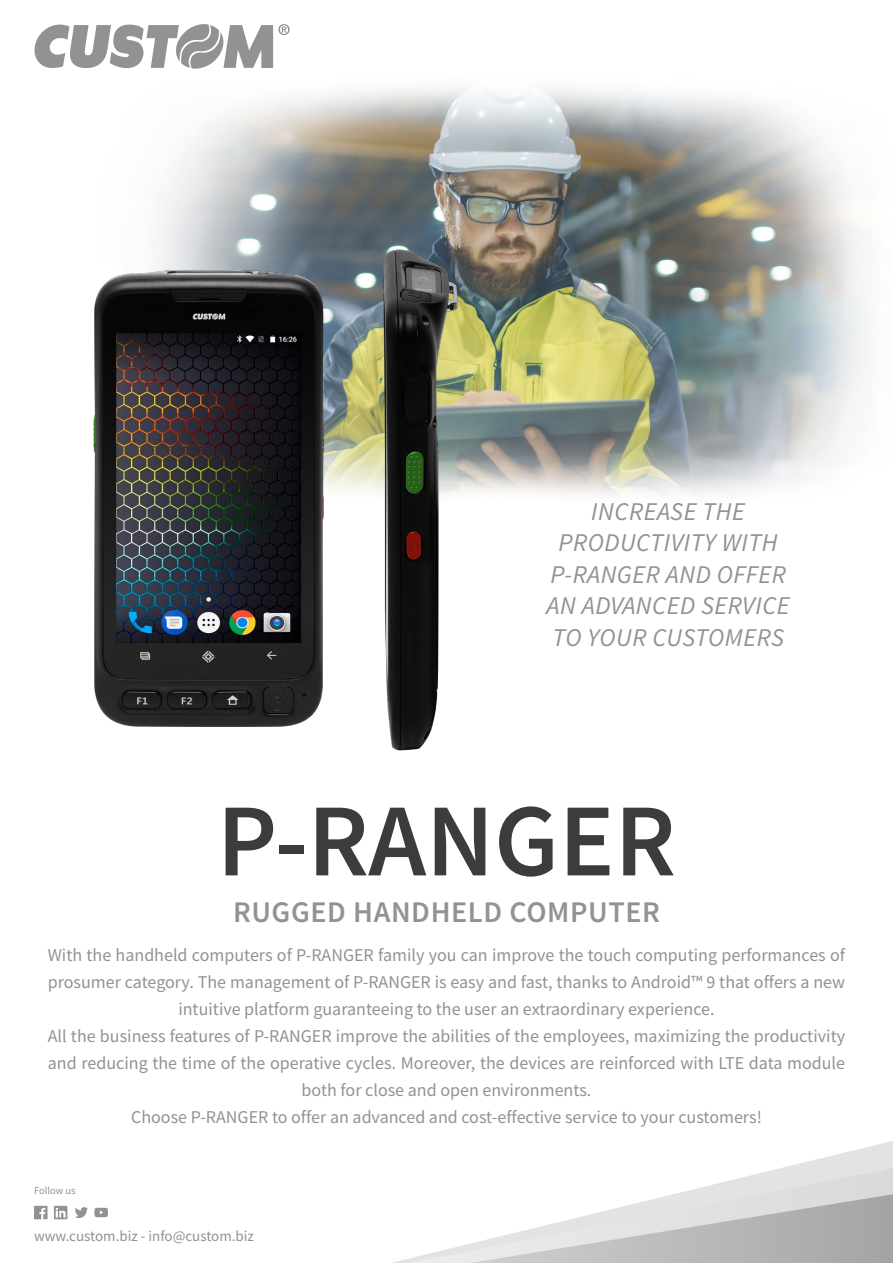
<style>
.page{position:relative;width:893px;height:1263px;background:#fff}
.page>*{position:absolute;margin:0;border:0;box-sizing:border-box;transform-origin:0 0}
.t1{font:600 103.5px "Source Sans Pro";color:#3c3c3b}
.t2{font:600 30px "Source Sans Pro";letter-spacing:.02em;color:#929292}
.t3{font:italic 25.5px/31.5px "Source Sans Pro";letter-spacing:.02em;color:#929292;text-align:center}
.t4{font:18px/27px "Source Sans Pro";color:#929292;text-align:center}
.t5{font:15px "Source Sans Pro";color:#929292}
.t6{font:10.5px "Source Sans Pro";color:#929292}
</style>
<div class="page">
<svg style="left:836px;top:1141px;width:57px;height:14px"></svg>
<svg style="left:721px;top:1155px;width:172px;height:28px"></svg>
<svg style="left:105px;top:1183px;width:788px;height:80px"></svg>
<img style="left:159px;top:88px;width:711px;height:408px">
<img style="left:93px;top:250px;width:255px;height:477px">
<img style="left:351px;top:227px;width:118px;height:524px">
<svg style="left:34px;top:1206px;width:14px;height:13px"></svg>
<svg style="left:54px;top:1206px;width:13px;height:13px"></svg>
<svg style="left:75px;top:1207px;width:13px;height:11px"></svg>
<svg style="left:94px;top:1208px;width:14px;height:9px"></svg>
<svg style="left:34px;top:24px;width:256px;height:45px"></svg>
<h3 class="t3" style="left:547px;top:495px;width:245px">INCREASE THE<br>PRODUCTIVITY WITH<br>P-RANGER AND OFFER<br>AN ADVANCED SERVICE<br>TO YOUR CUSTOMERS</h3>
<h1 class="t1" style="left:217px;top:773px;width:460px">P-RANGER</h1>
<h2 class="t2" style="left:233px;top:892px;width:428px">RUGGED HANDHELD COMPUTER</h2>
<p class="t4" style="left:48px;top:941px;width:799px">With the handheld computers of P-RANGER family you can improve the touch computing performances of prosumer category. The management of P-RANGER is easy and fast, thanks to Android™ 9 that offers a new intuitive platform guaranteeing to the user an extraordinary experience.<br>All the business features of P-RANGER improve the abilities of the employees, maximizing the productivity and reducing the time of the operative cycles. Moreover, the devices are reinforced with LTE data module both for close and open environments.<br>Choose P-RANGER to offer an advanced and cost-effective service to your customers!</p>
<p class="t6" style="left:34px;top:1184px;width:43px">Follow us</p>
<p class="t5" style="left:34px;top:1227px;width:221px">www.custom.biz - info@custom.biz</p>
</div>
